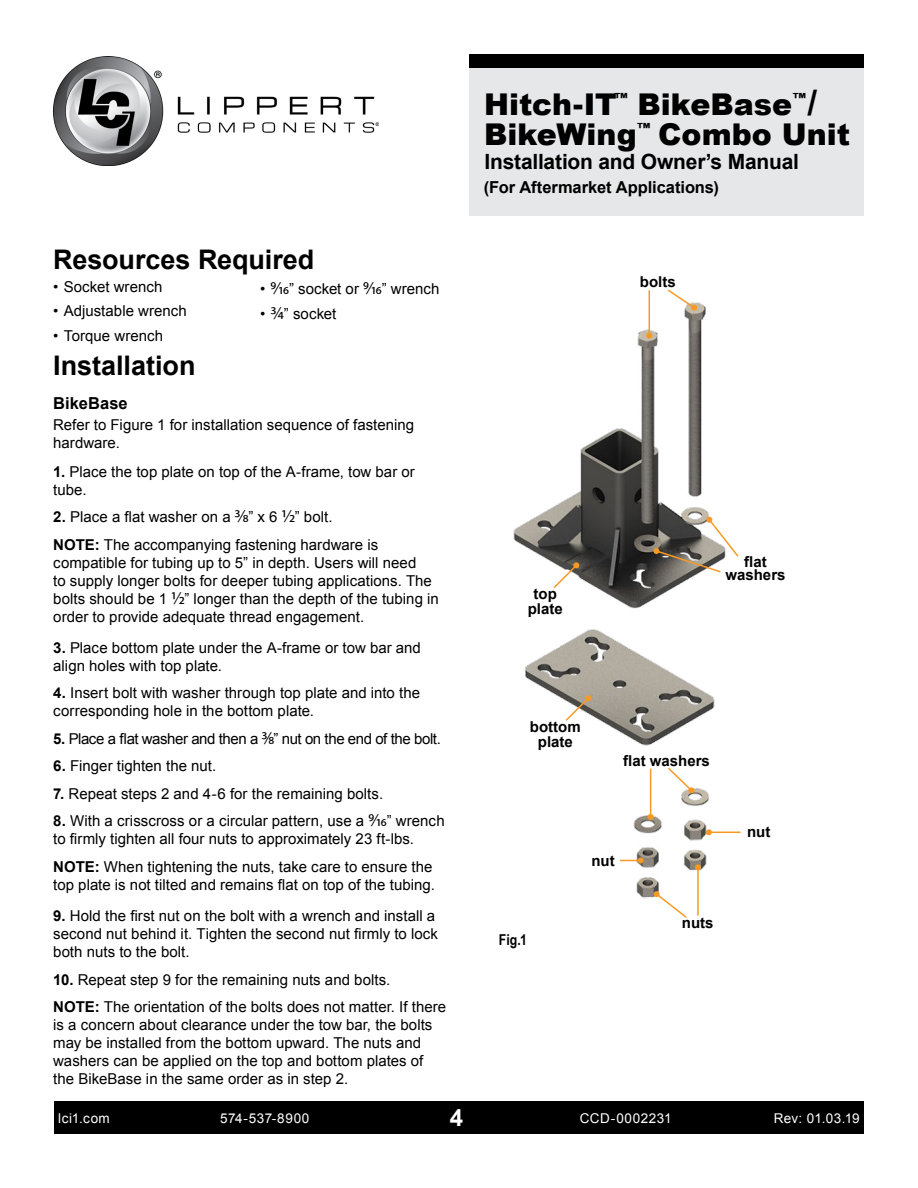
<style>
.page{position:relative;width:918px;height:1188px;background:#fff}
.page>*{position:absolute;margin:0;border:0;box-sizing:border-box;transform-origin:0 0}
.t1{font:900 34.5px "Arial";color:#000}
.t2{font:900 30px "Arial";color:#000}
.t3{font:700 27px "Arial";color:#000}
.t4{font:700 24px "Arial";color:#fff}
.t5{font:700 21px "Arial";letter-spacing:-.01em;color:#000}
.t6{font:700 16.5px "Arial";letter-spacing:-.005em;color:#000}
.t7{font:15px/18px "Arial";letter-spacing:.005em;color:#000}
.t8{font:700 15px/15px "Arial";color:#000;text-align:center}
.t9{font:15px "Arial";letter-spacing:-.025em;color:#000}
.t10{font:700 15px "Arial Narrow";color:#000}
.t11{font:13.5px "Arial";letter-spacing:.035em;color:#fff}
.s1{font-family:"Myriad Pro";font-size:18px}
.s2{font-weight:700}
</style>
<div class="page">
<div style="left:54px;top:1102px;width:810px;height:32px;background:#000"></div>
<img style="left:54px;top:56px;width:325px;height:110px">
<div style="left:469px;top:54px;width:395px;height:162px;background:#e6e7e8"></div>
<div style="left:469px;top:54px;width:395px;height:14px;background:#000"></div>
<img style="left:513px;top:290px;width:228px;height:609px">
<svg style="left:666px;top:289px;width:32px;height:22px"></svg>
<hr style="left:649px;top:290px;width:1px;height:46px;background:#f89925">
<svg style="left:646px;top:333px;width:6px;height:6px"></svg>
<svg style="left:653px;top:516px;width:87px;height:58px"></svg>
<hr style="left:650px;top:769px;width:1px;height:48px;background:#f89925">
<svg style="left:648px;top:814px;width:6px;height:6px"></svg>
<svg style="left:666px;top:766px;width:29px;height:28px"></svg>
<svg style="left:620px;top:857px;width:24px;height:6px"></svg>
<hr style="left:709px;top:832px;width:32px;height:1px;background:#f89925">
<svg style="left:706px;top:829px;width:6px;height:6px"></svg>
<hr style="left:697px;top:867px;width:2px;height:49px;background:#f89925">
<svg style="left:695px;top:864px;width:6px;height:6px"></svg>
<svg style="left:653px;top:891px;width:35px;height:27px"></svg>
<svg style="left:552px;top:562px;width:28px;height:28px"></svg>
<svg style="left:564px;top:695px;width:28px;height:28px"></svg>
<h3 class="t3" style="left:53px;top:242px;width:263px">Resources Required</h3>
<p class="t7" style="left:53px;top:278px;width:111px">• Socket wrench</p>
<p class="t7" style="left:53px;top:302px;width:135px">• Adjustable wrench</p>
<p class="t7" style="left:53px;top:327px;width:111px">• Torque wrench</p>
<p class="t7" style="left:260px;top:280px;width:181px">• <span class="s1">9/16</span>” socket or <span class="s1">9/16</span>” wrench</p>
<p class="t7" style="left:260px;top:305px;width:78px">• <span class="s1">3/4</span>” socket</p>
<h3 class="t3" style="left:53px;top:347px;width:144px">Installation</h3>
<p class="t6" style="left:53px;top:392px;width:76px">BikeBase</p>
<p class="t7" style="left:53px;top:416px;width:362px">Refer to Figure 1 for installation sequence of fastening hardware.</p>
<p class="t7" style="left:53px;top:463px;width:363px"><span class="s2">1.</span> Place the top plate on top of the A-frame, tow bar or tube.</p>
<p class="t7" style="left:53px;top:503px;width:327px;line-height:27.5px"><span class="s2">2.</span> Place a flat washer on a <span class="s1">3/8</span>” x 6 <span class="s1">1/2</span>” bolt.<br><span class="s2">NOTE:</span> The accompanying fastening hardware is</p>
<p class="t7" style="left:53px;top:553px;width:387px">compatible for tubing up to 5” in depth. Users will need<br>to supply longer bolts for deeper tubing applications. The bolts should be 1 <span class="s1">1/2</span>” longer than the depth of the tubing in order to provide adequate thread engagement.</p>
<p class="t7" style="left:53px;top:639px;width:369px"><span class="s2">3.</span> Place bottom plate under the A-frame or tow bar and align holes with top plate.</p>
<p class="t7" style="left:53px;top:684px;width:368px"><span class="s2">4.</span> Insert bolt with washer through top plate and into the corresponding hole in the bottom plate.</p>
<p class="t9" style="left:53px;top:729px;width:389px"><span class="s2">5.</span> Place a flat washer and then a <span class="s1">3/8</span>” nut on the end of the bolt.</p>
<p class="t7" style="left:53px;top:757px;width:165px"><span class="s2">6.</span> Finger tighten the nut.</p>
<p class="t7" style="left:53px;top:785px;width:331px"><span class="s2">7.</span> Repeat steps 2 and 4-6 for the remaining bolts.</p>
<p class="t7" style="left:53px;top:812px;width:393px"><span class="s2">8.</span> With a crisscross or a circular pattern, use a <span class="s1">9/16</span>” wrench to firmly tighten all four nuts to approximately 23 ft-lbs.</p>
<p class="t7" style="left:53px;top:858px;width:383px"><span class="s2">NOTE:</span> When tightening the nuts, take care to ensure the top plate is not tilted and remains flat on top of the tubing.</p>
<p class="t7" style="left:53px;top:907px;width:386px"><span class="s2">9.</span> Hold the first nut on the bolt with a wrench and install a second nut behind it. Tighten the second nut firmly to lock both nuts to the bolt.</p>
<p class="t7" style="left:53px;top:966px;width:394px;line-height:27.5px"><span class="s2">10.</span> Repeat step 9 for the remaining nuts and bolts.<br><span class="s2">NOTE:</span> The orientation of the bolts does not matter. If there</p>
<p class="t7" style="left:53px;top:1016px;width:381px">is a concern about clearance under the tow bar, the bolts may be installed from the bottom upward. The nuts and washers can be applied on the top and bottom plates of the BikeBase in the same order as in step 2.</p>
<h2 class="t2" style="left:484px;top:83px;width:324px">Hitch-IT<sup>™</sup> BikeBase<sup>™</sup></h2>
<h1 class="t1" style="left:807px;top:78px;width:11px">/</h1>
<h2 class="t2" style="left:484px;top:113px;width:368px">BikeWing<sup>™</sup> Combo Unit</h2>
<h3 class="t5" style="left:484px;top:148px;width:316px">Installation and Owner’s Manual</h3>
<p class="t6" style="left:484px;top:176px;width:236px">(For Aftermarket Applications)</p>
<p class="t8" style="left:640px;top:275px;width:37px">bolts</p>
<p class="t8" style="left:528px;top:586px;width:37px">top plate</p>
<p class="t8" style="left:725px;top:555px;width:62px;line-height:13.5px">flat washers</p>
<p class="t8" style="left:530px;top:720px;width:52px">bottom plate</p>
<p class="t8" style="left:623px;top:753px;width:88px">flat washers</p>
<p class="t10" style="left:499px;top:928px;width:29px">Fig.1</p>
<p class="t8" style="left:591px;top:854px;width:25px">nut</p>
<p class="t8" style="left:682px;top:916px;width:33px">nuts</p>
<p class="t8" style="left:747px;top:824px;width:25px">nut</p>
<p class="t11" style="left:58px;top:1109px;width:53px">lci1.com</p>
<p class="t11" style="left:220px;top:1109px;width:91px">574-537-8900</p>
<h3 class="t4" style="left:450px;top:1101px;width:15px">4</h3>
<p class="t11" style="left:774px;top:1109px;width:87px">Rev: 01.03.19</p>
<p class="t11" style="left:580px;top:1109px;width:94px">CCD-0002231</p>
</div>
